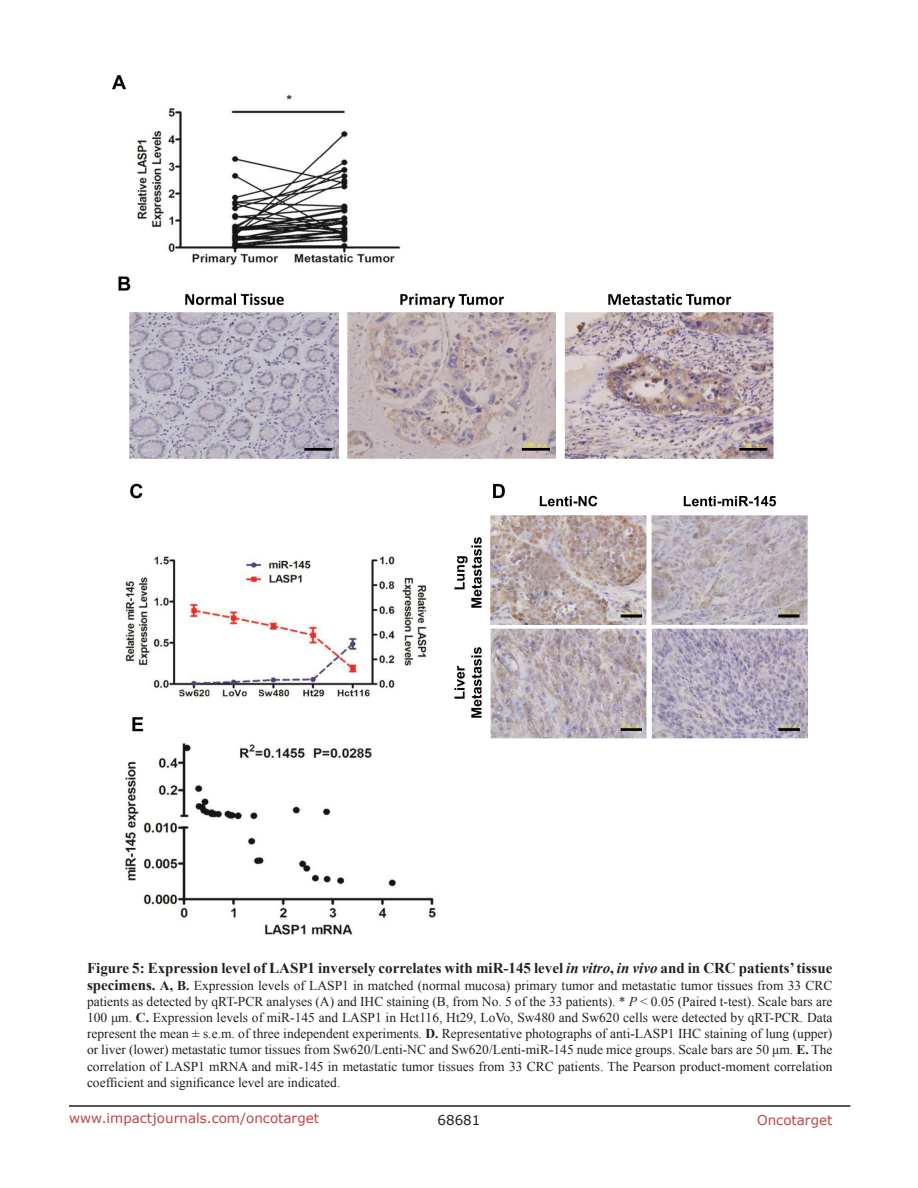
<style>
.page{position:relative;width:918px;height:1188px;background:#fff}
.page>*{position:absolute;margin:0;border:0;box-sizing:border-box;transform-origin:0 0}
.figuretext{font:700 15px "Times New Roman";color:#231f20}
.figuretext-2{font:13.5px/16.2px "Times New Roman";color:#231f20;text-align:justify}
.t1{font:13.5px "Verdana";color:#c24141}
.t2{font:13.5px "Verdana";color:#231f20}
.s1{font-style:italic}
.s2{font-weight:700;font-size:15px}
.s3{font-weight:700}
</style>
<div class="page">
<hr style="left:69px;top:1105px;width:781px;height:2px;background:#231f20">
<img style="left:112px;top:75px;width:695px;height:861px">
<p class="figuretext" style="left:87px;top:958px;width:747px">Figure 5: Expression level of LASP1 inversely correlates with miR-145 level <span class="s1">in vitro</span>, <span class="s1">in vivo</span> and in CRC patients’ tissue</p>
<p class="figuretext-2" style="left:87px;top:977px;width:747px"><span class="s2">specimens.</span> <span class="s3">A, B.</span> Expression levels of LASP1 in matched (normal mucosa) primary tumor and metastatic tumor tissues from 33 CRC patients as detected by qRT-PCR analyses (A) and IHC staining (B, from No. 5 of the 33 patients). * <span class="s1">P</span> &lt; 0.05 (Paired t-test). Scale bars are 100 μm. <span class="s3">C.</span> Expression levels of miR-145 and LASP1 in Hct116, Ht29, LoVo, Sw480 and Sw620 cells were detected by qRT-PCR. Data represent the mean ± s.e.m. of three independent experiments. <span class="s3">D.</span> Representative photographs of anti-LASP1 IHC staining of lung (upper) or liver (lower) metastatic tumor tissues from Sw620/Lenti-NC and Sw620/Lenti-miR-145 nude mice groups. Scale bars are 50 μm. <span class="s3">E.</span> The correlation of LASP1 mRNA and miR-145 in metastatic tumor tissues from 33 CRC patients. The Pearson product-moment correlation coefficient and significance level are indicated.</p>
<p class="t1" style="left:69px;top:1109px;width:252px">www.impactjournals.com/oncotarget</p>
<p class="t2" style="left:438px;top:1111px;width:44px">68681</p>
<p class="t1" style="left:757px;top:1111px;width:77px">Oncotarget</p>
</div>
